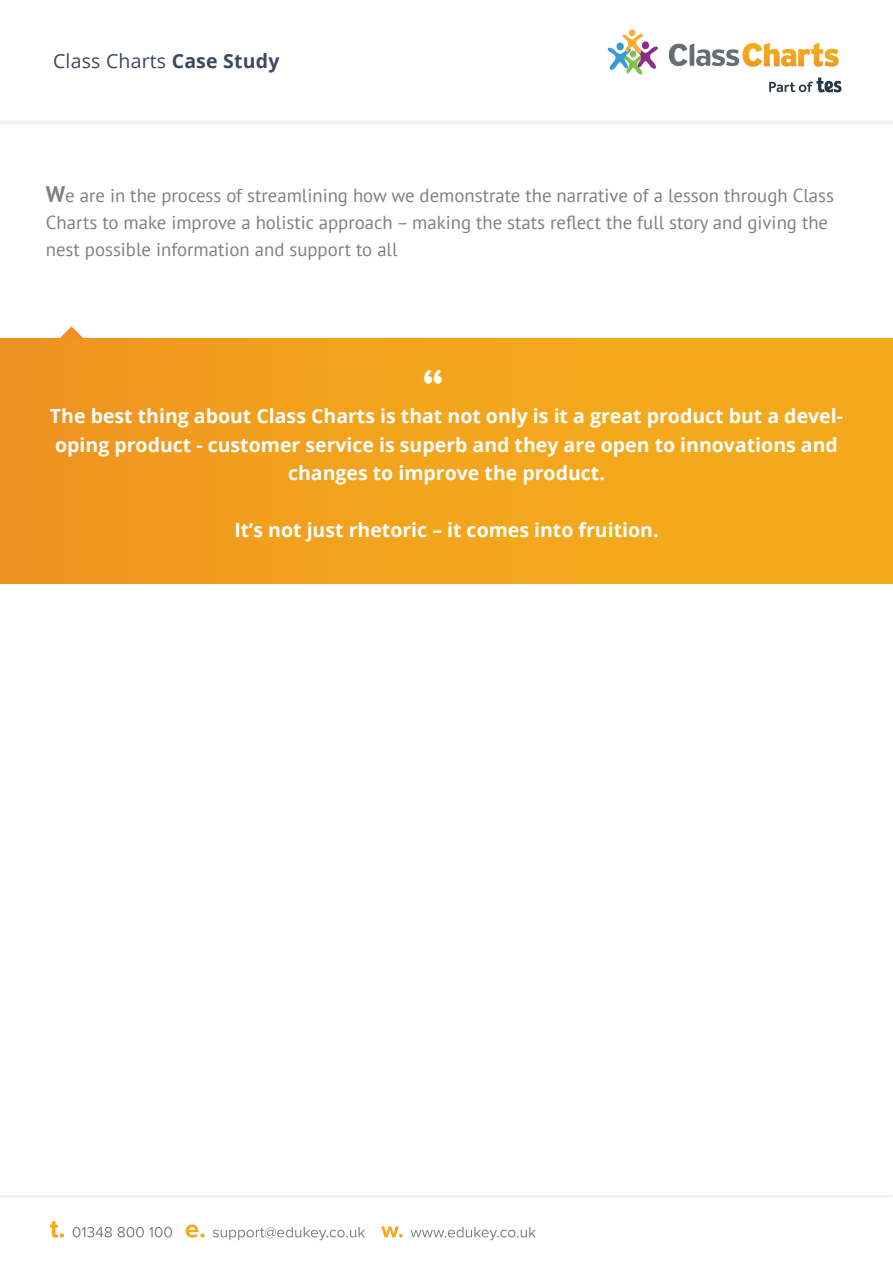
<style>
.page{position:relative;width:893px;height:1263px;background:#fff}
.page>*{position:absolute;margin:0;border:0;box-sizing:border-box;transform-origin:0 0}
.t1{font:700 49.5px "Proxima Nova";color:#fff;scale:.95 1}
.t2{font:700 19.5px/28.5px "Open Sans";color:#fff;text-align:center}
.t3{font:19.5px "Open Sans";letter-spacing:.01em;color:#3c4960}
.t4{font:18.75px/27px "PT Sans";color:#808080}
.s1{font-weight:700}
.s2{font-weight:700;font-size:22.5px}
</style>
<div class="page">
<svg style="left:60px;top:326px;width:23px;height:12px"></svg>
<svg style="left:50px;top:1221px;width:14px;height:16px"></svg>
<svg style="left:73px;top:1227px;width:39px;height:10px"></svg>
<svg style="left:118px;top:1227px;width:54px;height:10px"></svg>
<svg style="left:186px;top:1224px;width:18px;height:13px"></svg>
<svg style="left:213px;top:1227px;width:152px;height:13px"></svg>
<svg style="left:381px;top:1226px;width:21px;height:11px"></svg>
<svg style="left:410px;top:1227px;width:126px;height:13px"></svg>
<hr style="left:0;top:121px;width:892px;height:4px;background:#f1f2f2">
<hr style="left:0;top:1194px;width:892px;height:3px;background:#f2f2f2">
<div style="left:0;top:338px;width:892px;height:246px;background:linear-gradient(to right,#f09620,#f5ae1b)"></div>
<svg style="left:668px;top:42px;width:170px;height:25px"></svg>
<div style="left:628px;top:29px;width:7px;height:7px;background:#f9ae3b;border-radius:50%"></div>
<svg style="left:607px;top:33px;width:51px;height:42px"></svg>
<svg style="left:769px;top:77px;width:72px;height:15px"></svg>
<p class="t3" style="left:53px;top:47px;width:228px">Class Charts <span class="s1">Case Study</span></p>
<p class="t4" style="left:46px;top:181px;width:789px"><span class="s2">W</span>e are in the process of streamlining how we demonstrate the narrative of a lesson through Class<br>Charts to make improve a holistic approach – making the stats reflect the full story and giving the nest possible information and support to all</p>
<h1 class="t1" style="left:422px;top:350px;width:24px">“</h1>
<p class="t2" style="left:50px;top:401px;width:794px">The best thing about Class Charts is that not only is it a great product but a devel&shy;oping product - customer service is superb and they are open to innovations and changes to improve the product.</p>
<p class="t2" style="left:234px;top:515px;width:426px">It’s not just rhetoric – it comes into fruition.</p>
</div>
